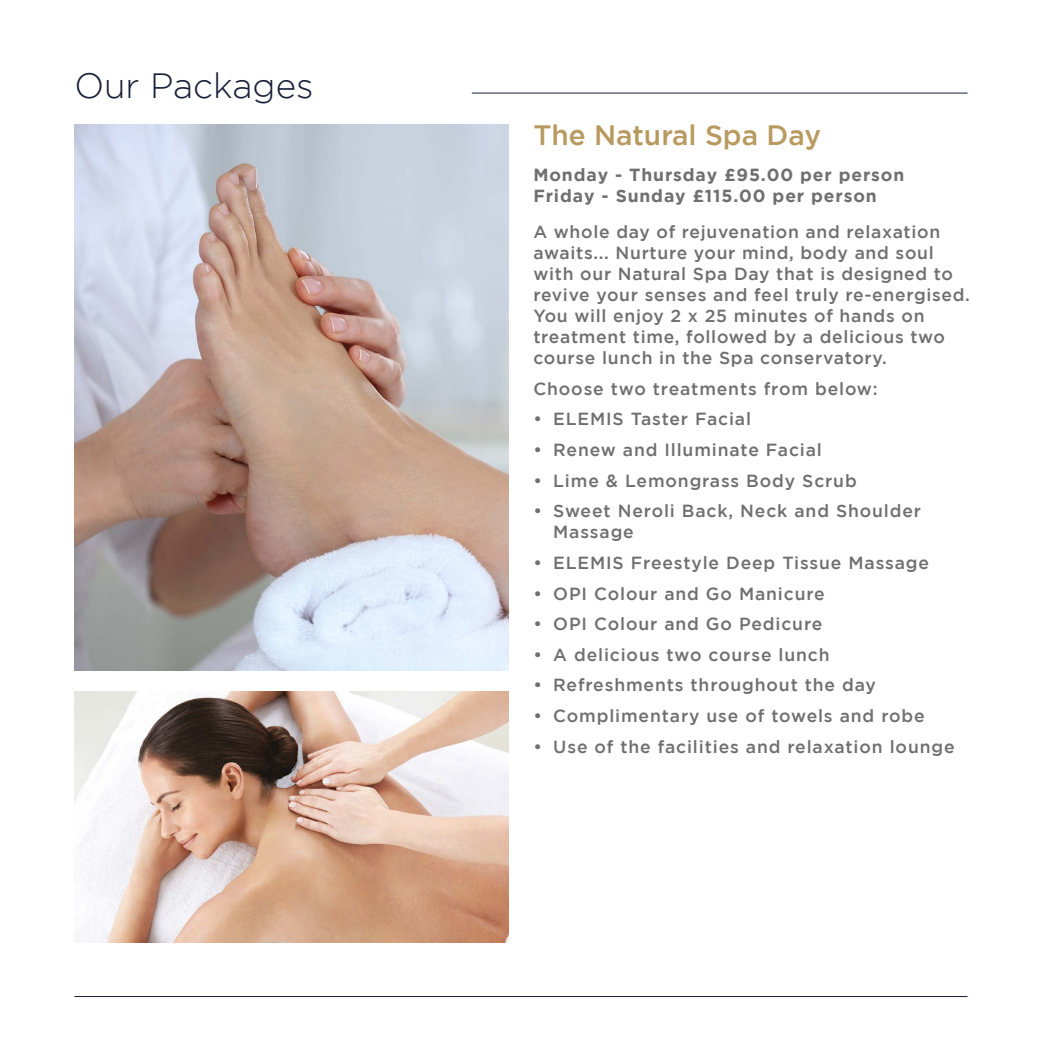
<style>
.page{position:relative;width:1042px;height:1042px;background:#fff}
.page>*{position:absolute;margin:0;border:0;box-sizing:border-box;transform-origin:0 0}
.t1{font:300 35px "Gotham";color:#171f37}
.t2{font:500 28px "Gotham";color:#b89a60}
.t3{font:500 17.5px/21px "Gotham";letter-spacing:.04em;color:#706f6f}
.t4{font:700 17.5px/21px "Gotham";letter-spacing:.05em;color:#706f6f}
</style>
<div class="page">
<img style="left:74px;top:124px;width:434px;height:546px">
<img style="left:74px;top:692px;width:434px;height:251px">
<hr style="left:472px;top:93px;width:495px;height:1px;background:#171f37">
<hr style="left:74px;top:996px;width:893px;height:1px;background:#171f37">
<h1 class="t1" style="left:74px;top:67px;width:241px">Our Packages</h1>
<h2 class="t2" style="left:533px;top:119px;width:289px">The Natural Spa Day</h2>
<p class="t4" style="left:533px;top:164px;width:372px">Monday - Thursday £95.00 per person<br>Friday - Sunday £115.00 per person</p>
<p class="t3" style="left:533px;top:221px;width:438px">A whole day of rejuvenation and relaxation awaits... Nurture your mind, body and soul with our Natural Spa Day that is designed to revive your senses and feel truly re-energised.<br>You will enjoy 2 x 25 minutes of hands on treatment time, followed by a delicious two course lunch in the Spa conservatory.</p>
<p class="t3" style="left:533px;top:378px;width:346px">Choose two treatments from below:</p>
<p class="t3" style="left:533px;top:408px;width:219px">• ELEMIS Taster Facial</p>
<p class="t3" style="left:533px;top:439px;width:290px">• Renew and Illuminate Facial</p>
<p class="t3" style="left:533px;top:469px;width:325px">• Lime &amp; Lemongrass Body Scrub</p>
<p class="t3" style="left:553px;top:500px;width:369px;text-indent:-20px">• Sweet Neroli Back, Neck and Shoulder<br>Massage</p>
<p class="t3" style="left:533px;top:552px;width:397px">• ELEMIS Freestyle Deep Tissue Massage</p>
<p class="t3" style="left:533px;top:582px;width:293px">• OPI Colour and Go Manicure</p>
<p class="t3" style="left:533px;top:613px;width:290px">• OPI Colour and Go Pedicure</p>
<p class="t3" style="left:533px;top:644px;width:298px">• A delicious two course lunch</p>
<p class="t3" style="left:533px;top:674px;width:344px">• Refreshments throughout the day</p>
<p class="t3" style="left:533px;top:705px;width:393px">• Complimentary use of towels and robe</p>
<p class="t3" style="left:533px;top:735px;width:423px">• Use of the facilities and relaxation lounge</p>
</div>
